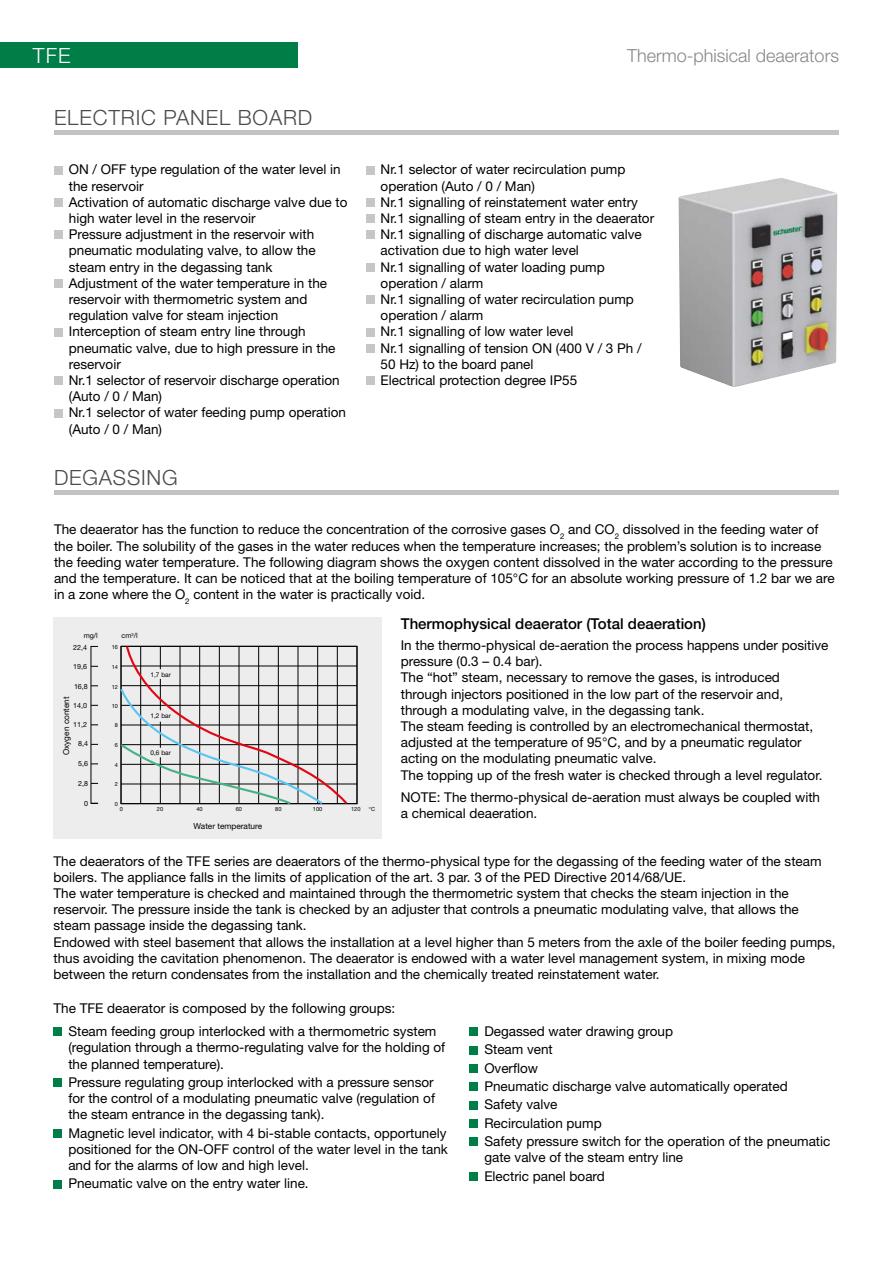
<style>
.page{position:relative;width:893px;height:1263px;background:#fff}
.page>*{position:absolute;margin:0;border:0;box-sizing:border-box;transform-origin:0 0}
.t1{font:300 21px "Helvetica Neue";letter-spacing:.04em;color:#4a4a49}
.t2{font:300 21px "Helvetica Neue";color:#fff}
.t3{font:300 18px "Helvetica Neue";color:#878787}
.t4{font:500 15px "Helvetica Neue";color:#000}
.t5{font:13.5px/16.2px "Helvetica Neue";color:#000}
.t6{font:8.25px "Helvetica Neue";color:#000}
.t7{font:7.2px "Helvetica Neue";color:#000}
.t8{font:6.6px "Helvetica Neue";color:#000}
.t9{font:5.55px "Helvetica Neue";color:#000}
</style>
<div class="page">
<hr style="left:54px;top:131px;width:785px;height:4px;background:#c2c2c2">
<div style="left:0;top:42px;width:298px;height:26px;background:#007e48"></div>
<div style="left:54px;top:166px;width:9px;height:8px;background:#c6c6c6"></div>
<div style="left:54px;top:198px;width:9px;height:9px;background:#c6c6c6"></div>
<div style="left:54px;top:231px;width:9px;height:8px;background:#c6c6c6"></div>
<div style="left:54px;top:279px;width:9px;height:9px;background:#c6c6c6"></div>
<div style="left:54px;top:328px;width:9px;height:8px;background:#c6c6c6"></div>
<div style="left:54px;top:376px;width:9px;height:9px;background:#c6c6c6"></div>
<div style="left:54px;top:409px;width:9px;height:8px;background:#c6c6c6"></div>
<div style="left:366px;top:166px;width:8px;height:8px;background:#c6c6c6"></div>
<div style="left:366px;top:198px;width:8px;height:9px;background:#c6c6c6"></div>
<div style="left:366px;top:214px;width:8px;height:9px;background:#c6c6c6"></div>
<div style="left:366px;top:231px;width:8px;height:8px;background:#c6c6c6"></div>
<div style="left:366px;top:263px;width:8px;height:9px;background:#c6c6c6"></div>
<div style="left:366px;top:295px;width:8px;height:9px;background:#c6c6c6"></div>
<div style="left:366px;top:328px;width:8px;height:8px;background:#c6c6c6"></div>
<div style="left:366px;top:344px;width:8px;height:9px;background:#c6c6c6"></div>
<div style="left:366px;top:376px;width:8px;height:9px;background:#c6c6c6"></div>
<img style="left:678px;top:178px;width:159px;height:209px">
<hr style="left:54px;top:491px;width:785px;height:4px;background:#c2c2c2">
<div style="left:54px;top:1027px;width:8px;height:9px;background:#007e48"></div>
<div style="left:54px;top:1078px;width:8px;height:9px;background:#007e48"></div>
<div style="left:54px;top:1129px;width:8px;height:8px;background:#007e48"></div>
<div style="left:54px;top:1180px;width:8px;height:8px;background:#007e48"></div>
<div style="left:469px;top:1027px;width:9px;height:9px;background:#007e48"></div>
<div style="left:469px;top:1046px;width:9px;height:8px;background:#007e48"></div>
<div style="left:469px;top:1064px;width:9px;height:9px;background:#007e48"></div>
<div style="left:469px;top:1082px;width:9px;height:9px;background:#007e48"></div>
<div style="left:469px;top:1101px;width:9px;height:8px;background:#007e48"></div>
<div style="left:469px;top:1119px;width:9px;height:9px;background:#007e48"></div>
<div style="left:469px;top:1137px;width:9px;height:9px;background:#007e48"></div>
<div style="left:469px;top:1172px;width:9px;height:8px;background:#007e48"></div>
<div style="left:54px;top:618px;width:328px;height:221px;background:#ededed"></div>
<hr style="left:357px;top:646px;width:1px;height:158px;background:#000">
<hr style="left:121px;top:666px;width:236px;height:1px;background:#000">
<hr style="left:121px;top:646px;width:236px;height:1px;background:#000">
<hr style="left:121px;top:685px;width:236px;height:1px;background:#000">
<hr style="left:121px;top:705px;width:236px;height:1px;background:#000">
<hr style="left:121px;top:725px;width:236px;height:1px;background:#000">
<hr style="left:121px;top:744px;width:236px;height:1px;background:#000">
<hr style="left:121px;top:764px;width:236px;height:1px;background:#000">
<hr style="left:121px;top:784px;width:236px;height:1px;background:#000">
<hr style="left:121px;top:803px;width:236px;height:1px;background:#000">
<svg style="left:120px;top:645px;width:230px;height:160px"></svg>
<h1 class="t2" style="left:33px;top:43px;width:39px">TFE</h1>
<h2 class="t3" style="left:627px;top:45px;width:213px">Thermo-phisical deaerators</h2>
<h1 class="t1" style="left:54px;top:105px;width:260px">ELECTRIC PANEL BOARD</h1>
<p class="t5" style="left:69px;top:161px;width:280px">ON / OFF type regulation of the water level in the reservoir<br>Activation of automatic discharge valve due to high water level in the reservoir<br>Pressure adjustment in the reservoir with pneumatic modulating valve, to allow the steam entry in the degassing tank<br>Adjustment of the water temperature in the reservoir with thermometric system and regulation valve for steam injection Interception of steam entry line through pneumatic valve, due to high pressure in the reservoir<br>Nr.1 selector of reservoir discharge operation (Auto / 0 / Man)<br>Nr.1 selector of water feeding pump operation (Auto / 0 / Man)</p>
<p class="t5" style="left:381px;top:161px;width:275px">Nr.1 selector of water recirculation pump operation (Auto / 0 / Man)<br>Nr.1 signalling of reinstatement water entry Nr.1 signalling of steam entry in the deaerator Nr.1 signalling of discharge automatic valve activation due to high water level<br>Nr.1 signalling of water loading pump operation / alarm<br>Nr.1 signalling of water recirculation pump operation / alarm<br>Nr.1 signalling of low water level<br>Nr.1 signalling of tension ON (400 V / 3 Ph / 50 Hz) to the board panel<br>Electrical protection degree IP55</p>
<h1 class="t1" style="left:54px;top:465px;width:125px">DEGASSING</h1>
<p class="t5" style="left:54px;top:521px;width:782px">The deaerator has the function to reduce the concentration of the corrosive gases O<sub>2</sub> and CO<sub>2</sub> dissolved in the feeding water of the boiler. The solubility of the gases in the water reduces when the temperature increases; the problem’s solution is to increase the feeding water temperature. The following diagram shows the oxygen content dissolved in the water according to the pressure and the temperature. It can be noticed that at the boiling temperature of 105°C for an absolute working pressure of 1.2 bar we are in a zone where the O<sub>2</sub> content in the water is practically void.</p>
<p class="t7" style="left:84px;top:631px;width:16px">mg/l</p>
<p class="t7" style="left:122px;top:631px;width:18px">cm<sup>3</sup>/l</p>
<p class="t7" style="left:73px;top:662px;width:15px">19,6</p>
<p class="t7" style="left:74px;top:682px;width:15px">16,8</p>
<p class="t7" style="left:73px;top:643px;width:15px">22,4</p>
<p class="t9" style="left:112px;top:644px;width:8px">16</p>
<p class="t9" style="left:112px;top:663px;width:8px">14</p>
<p class="t9" style="left:112px;top:683px;width:8px">12</p>
<p class="t9" style="left:112px;top:703px;width:8px">10</p>
<p class="t9" style="left:115px;top:722px;width:5px">8</p>
<p class="t9" style="left:115px;top:742px;width:5px">6</p>
<p class="t9" style="left:115px;top:761px;width:5px">4</p>
<p class="t9" style="left:115px;top:781px;width:5px">2</p>
<p class="t6" style="left:61px;top:755px;width:60px;rotate:-90deg">Oxygen content</p>
<p class="t7" style="left:73px;top:701px;width:15px">14,0</p>
<p class="t7" style="left:73px;top:721px;width:15px">11,2</p>
<p class="t7" style="left:78px;top:740px;width:11px">8,4</p>
<p class="t7" style="left:78px;top:759px;width:11px">5,6</p>
<p class="t7" style="left:78px;top:779px;width:11px">2,8</p>
<p class="t8" style="left:150px;top:670px;width:22px">1,7 bar</p>
<p class="t8" style="left:150px;top:712px;width:22px">1,2 bar</p>
<p class="t8" style="left:150px;top:748px;width:22px">0,6 bar</p>
<p class="t7" style="left:84px;top:799px;width:5px">0</p>
<p class="t9" style="left:115px;top:801px;width:5px">0</p>
<p class="t9" style="left:120px;top:806px;width:5px">0</p>
<p class="t9" style="left:157px;top:806px;width:8px">20</p>
<p class="t9" style="left:196px;top:806px;width:8px">40</p>
<p class="t9" style="left:236px;top:806px;width:8px">60</p>
<p class="t6" style="left:194px;top:821px;width:70px">Water temperature</p>
<p class="t9" style="left:275px;top:806px;width:8px">80</p>
<p class="t9" style="left:313px;top:806px;width:11px">100</p>
<p class="t9" style="left:351px;top:806px;width:11px">120</p>
<p class="t9" style="left:369px;top:806px;width:8px">°C</p>
<p class="t4" style="left:401px;top:615px;width:307px">Thermophysical deaerator (Total deaeration)</p>
<p class="t5" style="left:401px;top:637px;width:429px">In the thermo-physical de-aeration the process happens under positive pressure (0.3 – 0.4 bar).<br>The “hot” steam, necessary to remove the gases, is introduced through injectors positioned in the low part of the reservoir and, through a modulating valve, in the degassing tank.<br>The steam feeding is controlled by an electromechanical thermostat, adjusted at the temperature of 95°C, and by a pneumatic regulator acting on the modulating pneumatic valve.<br>The topping up of the fresh water is checked through a level regulator.</p>
<p class="t5" style="left:401px;top:789px;width:421px">NOTE: The thermo-physical de-aeration must always be coupled with a chemical deaeration.</p>
<p class="t5" style="left:54px;top:852px;width:784px">The deaerators of the TFE series are deaerators of the thermo-physical type for the degassing of the feeding water of the steam boilers. The appliance falls in the limits of application of the art. 3 par. 3 of the PED Directive 2014/68/UE.<br>The water temperature is checked and maintained through the thermometric system that checks the steam injection in the reservoir. The pressure inside the tank is checked by an adjuster that controls a pneumatic modulating valve, that allows the steam passage inside the degassing tank.<br>Endowed with steel basement that allows the installation at a level higher than 5 meters from the axle of the boiler feeding pumps, thus avoiding the cavitation phenomenon. The deaerator is endowed with a water level management system, in mixing mode between the return condensates from the installation and the chemically treated reinstatement water.</p>
<p class="t5" style="left:54px;top:1000px;width:343px">The TFE deaerator is composed by the following groups:</p>
<p class="t5" style="left:68px;top:1023px;width:378px">Steam feeding group interlocked with a thermometric system (regulation through a thermo-regulating valve for the holding of the planned temperature).</p>
<p class="t5" style="left:68px;top:1074px;width:368px;text-align:justify">Pressure regulating group interlocked with a pressure sensor for the control of a modulating pneumatic valve (regulation of the steam entrance in the degassing tank).</p>
<p class="t5" style="left:68px;top:1124px;width:381px;text-align:justify">Magnetic level indicator, with 4 bi-stable contacts, opportunely positioned for the ON-OFF control of the water level in the tank and for the alarms of low and high level.</p>
<p class="t5" style="left:68px;top:1175px;width:242px">Pneumatic valve on the entry water line.</p>
<p class="t5" style="left:484px;top:1022px;width:348px;line-height:18.3px">Degassed water drawing group<br>Steam vent<br>Overflow<br>Pneumatic discharge valve automatically operated<br>Safety valve<br>Recirculation pump<br>Safety pressure switch for the operation of the pneumatic</p>
<p class="t5" style="left:484px;top:1148px;width:200px;line-height:18.3px">gate valve of the steam entry line<br>Electric panel board</p>
</div>
